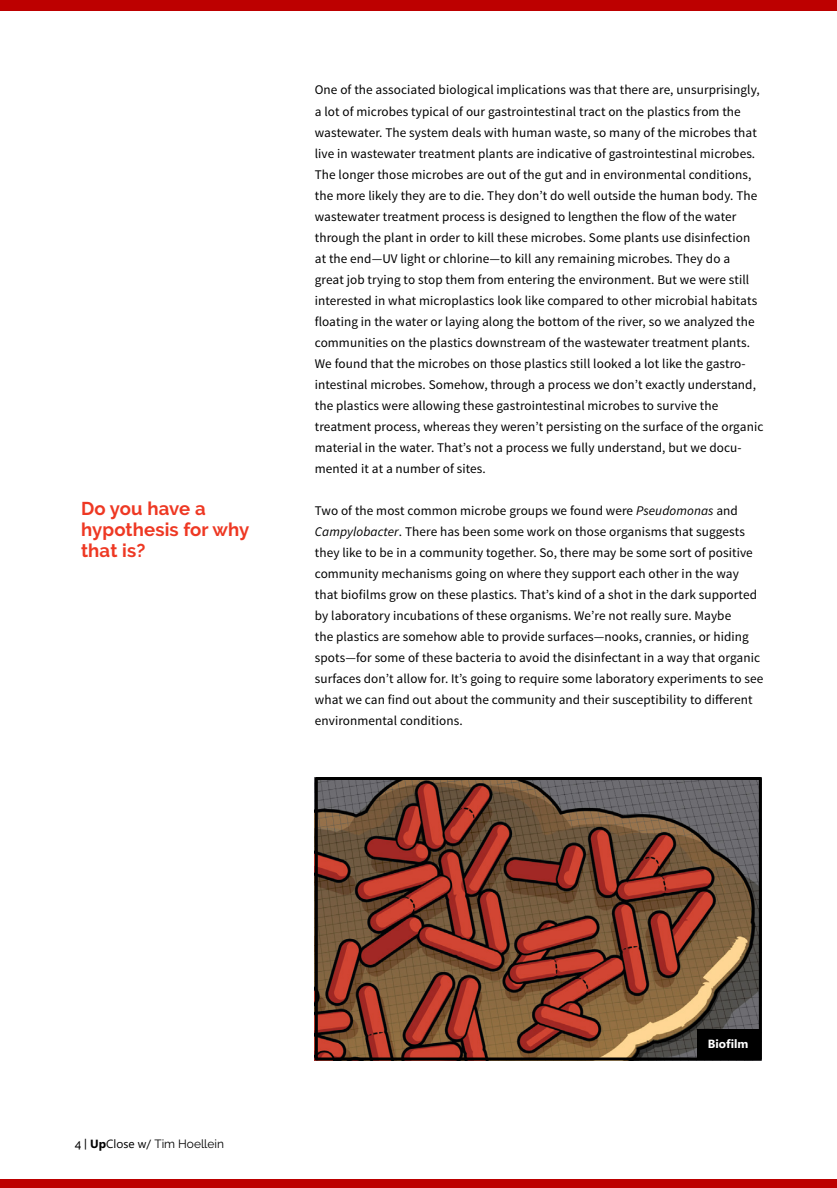
<style>
.page{position:relative;width:837px;height:1188px;background:#fff}
.page>*{position:absolute;margin:0;border:0;box-sizing:border-box;transform-origin:0 0}
.t1{font:700 18.45px/21.1px "Raleway";letter-spacing:.01em;color:#ee3823}
.t2{font:13.2px/21px "Source Sans Pro";letter-spacing:.005em;color:#000}
.t3{font:11.85px "Raleway";color:#000}
.t4{font:700 11.85px "Microsoft Phags Pa";color:#fff}
.s1{font-style:italic}
.s2{font-weight:500}
.s3{font-family:"Microsoft Phags Pa";font-weight:700}
.s4{font-family:"Microsoft Phags Pa"}
</style>
<div class="page">
<div style="left:0;top:1179px;width:837px;height:9px;background:#bd0000"></div>
<div style="left:0;top:0;width:837px;height:10px;background:#bd0000"></div>
<img style="left:319px;top:781px;width:439px;height:275px">
<div style="left:315px;top:777px;width:447px;height:283px;border:3px solid #000"></div>
<div style="left:697px;top:1029px;width:62px;height:29px;background:#000"></div>
<h1 class="t1" style="left:81px;top:498px;width:170px">Do you have a hypothesis for why that is?</h1>
<p class="t2" style="left:315px;top:80px;width:450px">One of the associated biological implications was that there are, unsurprisingly, a lot of microbes typical of our gastrointestinal tract on the plastics from the wastewater. The system deals with human waste, so many of the microbes that live in wastewater treatment plants are indicative of gastrointestinal microbes.<br>The longer those microbes are out of the gut and in environmental conditions, the more likely they are to die. They don’t do well outside the human body. The wastewater treatment process is designed to lengthen the flow of the water through the plant in order to kill these microbes. Some plants use disinfection at the end—UV light or chlorine—to kill any remaining microbes. They do a<br>great job trying to stop them from entering the environment. But we were still interested in what microplastics look like compared to other microbial habitats floating in the water or laying along the bottom of the river, so we analyzed the communities on the plastics downstream of the wastewater treatment plants.<br>We found that the microbes on those plastics still looked a lot like the gastro&shy;intestinal microbes. Somehow, through a process we don’t exactly understand, the plastics were allowing these gastrointestinal microbes to survive the treatment process, whereas they weren’t persisting on the surface of the organic material in the water. That’s not a process we fully understand, but we docu&shy;mented it at a number of sites.</p>
<p class="t2" style="left:315px;top:500px;width:450px">Two of the most common microbe groups we found were <span class="s1">Pseudomonas</span> and <span class="s1">Campylobacter</span>. There has been some work on those organisms that suggests they like to be in a community together. So, there may be some sort of positive community mechanisms going on where they support each other in the way that biofilms grow on these plastics. That’s kind of a shot in the dark supported by laboratory incubations of these organisms. We’re not really sure. Maybe<br>the plastics are somehow able to provide surfaces—nooks, crannies, or hiding spots—for some of these bacteria to avoid the disinfectant in a way that organic surfaces don’t allow for. It’s going to require some laboratory experiments to see what we can find out about the community and their susceptibility to different environmental conditions.</p>
<p class="t3" style="left:75px;top:1137px;width:151px"><span class="s2">4 |</span> <span class="s3">Up</span><span class="s4">Close w/</span> Tim Hoellein</p>
<p class="t4" style="left:708px;top:1035px;width:42px">Biofilm</p>
</div>
